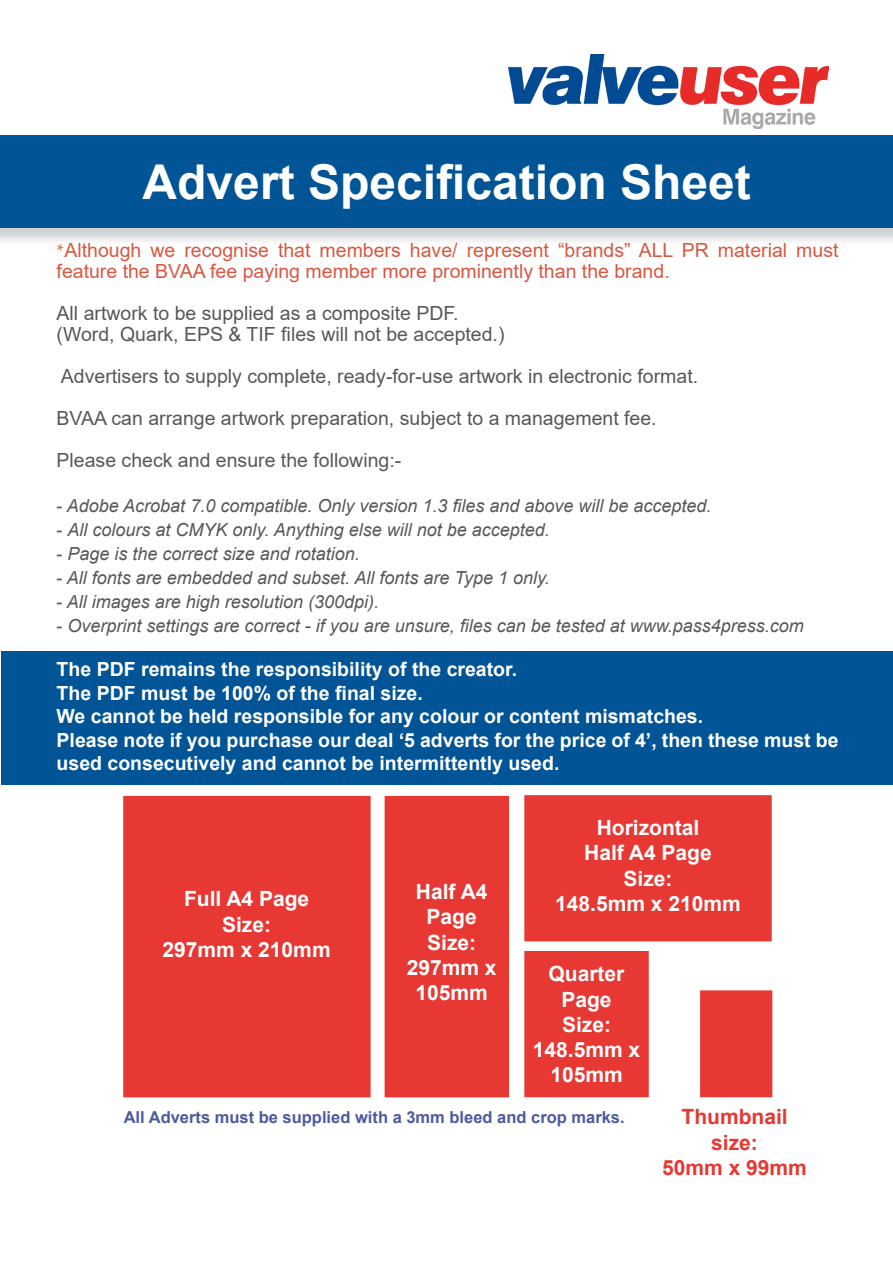
<style>
.page{position:relative;width:893px;height:1263px;background:#fff}
.page>*{position:absolute;margin:0;border:0;box-sizing:border-box;transform-origin:0 0}
.t1{font:700 48px "Arial";color:#fff}
.t2{font:700 21px "Arial";color:#fff}
.t3{font:700 21px "Arial";color:#e73833}
.t4{font:700 19.5px/23.4px "Arial";color:#fff}
.t5{font:19.5px "Arial";color:#57585a}
.t6{font:19.5px/21px "Arial";color:#d95842}
.t7{font:italic 18px "Arial";color:#57585a}
.t8{font:700 16.5px "Arial";color:#4d5a9e}
.s1{font-family:"Minion Pro"}
.s2{font-style:normal}
</style>
<div class="page">
<div style="left:1px;top:652px;width:892px;height:133px;background:#015495"></div>
<div style="left:0;top:137px;width:893px;height:109px;background:#231f20;opacity:.21"></div>
<div style="left:0;top:135px;width:893px;height:92px;background:#015495"></div>
<img style="left:508px;top:55px;width:320px;height:74px">
<div style="left:123px;top:796px;width:248px;height:301px;background:#e73833;border:2px solid #e73833"></div>
<div style="left:524px;top:795px;width:248px;height:146px;background:#e73833;border:2px solid #e73833"></div>
<div style="left:524px;top:951px;width:125px;height:146px;background:#e73833;border:2px solid #e73833"></div>
<div style="left:700px;top:990px;width:72px;height:107px;background:#e73833;border:2px solid #e73833"></div>
<div style="left:385px;top:796px;width:124px;height:301px;background:#e73833"></div>
<p class="t1" style="left:143px;top:148px;width:610px">Advert Specification Sheet</p>
<p class="t6" style="left:57px;top:239px;width:783px"><span class="s1">*</span>Although we recognise that members have/ represent “brands” ALL PR material must feature the BVAA fee paying member more prominently than the brand.</p>
<p class="t5" style="left:57px;top:299px;width:404px">All artwork to be supplied as a composite PDF.</p>
<p class="t5" style="left:57px;top:320px;width:449px">(Word, Quark, EPS &amp; TIF files will not be accepted.)</p>
<p class="t5" style="left:61px;top:362px;width:639px">Advertisers to supply complete, ready-for-use artwork in electronic format.</p>
<p class="t5" style="left:57px;top:404px;width:602px">BVAA can arrange artwork preparation, subject to a management fee.</p>
<p class="t5" style="left:57px;top:446px;width:346px">Please check and ensure the following:-</p>
<p class="t7" style="left:57px;top:494px;width:656px"><span class="s2">-</span> Adobe Acrobat 7.0 compatible. Only version 1.3 files and above will be accepted.</p>
<p class="t7" style="left:57px;top:518px;width:495px"><span class="s2">-</span> All colours at CMYK only. Anything else will not be accepted.</p>
<p class="t7" style="left:57px;top:542px;width:305px"><span class="s2">-</span> Page is the correct size and rotation.</p>
<p class="t7" style="left:57px;top:566px;width:495px"><span class="s2">-</span> All fonts are embedded and subset. All fonts are Type 1 only.</p>
<p class="t7" style="left:57px;top:590px;width:324px"><span class="s2">-</span> All images are high resolution (300dpi).</p>
<p class="t7" style="left:57px;top:614px;width:749px"><span class="s2">-</span> Overprint settings are correct - if you are unsure, files can be tested at www.pass4press.com</p>
<p class="t4" style="left:57px;top:658px;width:462px">The PDF remains the responsibility of the creator.</p>
<p class="t4" style="left:57px;top:681px;width:368px">The PDF must be 100% of the final size.</p>
<p class="t4" style="left:57px;top:705px;width:648px">We cannot be held responsible for any colour or content mismatches.</p>
<p class="t4" style="left:57px;top:728px;width:783px">Please note if you purchase our deal ‘5 adverts for the price of 4’, then these must be used consecutively and cannot be intermittently used.</p>
<p class="t2" style="left:184px;top:884px;width:127px">Full A4 Page</p>
<p class="t2" style="left:222px;top:909px;width:51px">Size:</p>
<p class="t2" style="left:163px;top:935px;width:170px">297mm x 210mm</p>
<p class="t2" style="left:416px;top:877px;width:73px">Half A4</p>
<p class="t2" style="left:427px;top:902px;width:52px">Page</p>
<p class="t2" style="left:427px;top:927px;width:51px">Size:</p>
<p class="t2" style="left:407px;top:953px;width:91px">297mm x</p>
<p class="t2" style="left:415px;top:978px;width:74px">105mm</p>
<p class="t2" style="left:597px;top:813px;width:104px">Horizontal</p>
<p class="t2" style="left:584px;top:838px;width:129px">Half A4 Page</p>
<p class="t2" style="left:623px;top:863px;width:51px">Size:</p>
<p class="t2" style="left:555px;top:888px;width:187px">148.5mm x 210mm</p>
<p class="t2" style="left:549px;top:959px;width:77px">Quarter</p>
<p class="t2" style="left:561px;top:984px;width:52px">Page</p>
<p class="t2" style="left:562px;top:1009px;width:51px">Size:</p>
<p class="t2" style="left:533px;top:1035px;width:109px">148.5mm x</p>
<p class="t2" style="left:550px;top:1060px;width:74px">105mm</p>
<p class="t8" style="left:124px;top:1106px;width:502px">All Adverts must be supplied with a 3mm bleed and crop marks.</p>
<p class="t3" style="left:681px;top:1102px;width:108px">Thumbnail</p>
<p class="t3" style="left:711px;top:1127px;width:48px">size:</p>
<p class="t3" style="left:662px;top:1152px;width:146px">50mm x 99mm</p>
</div>
